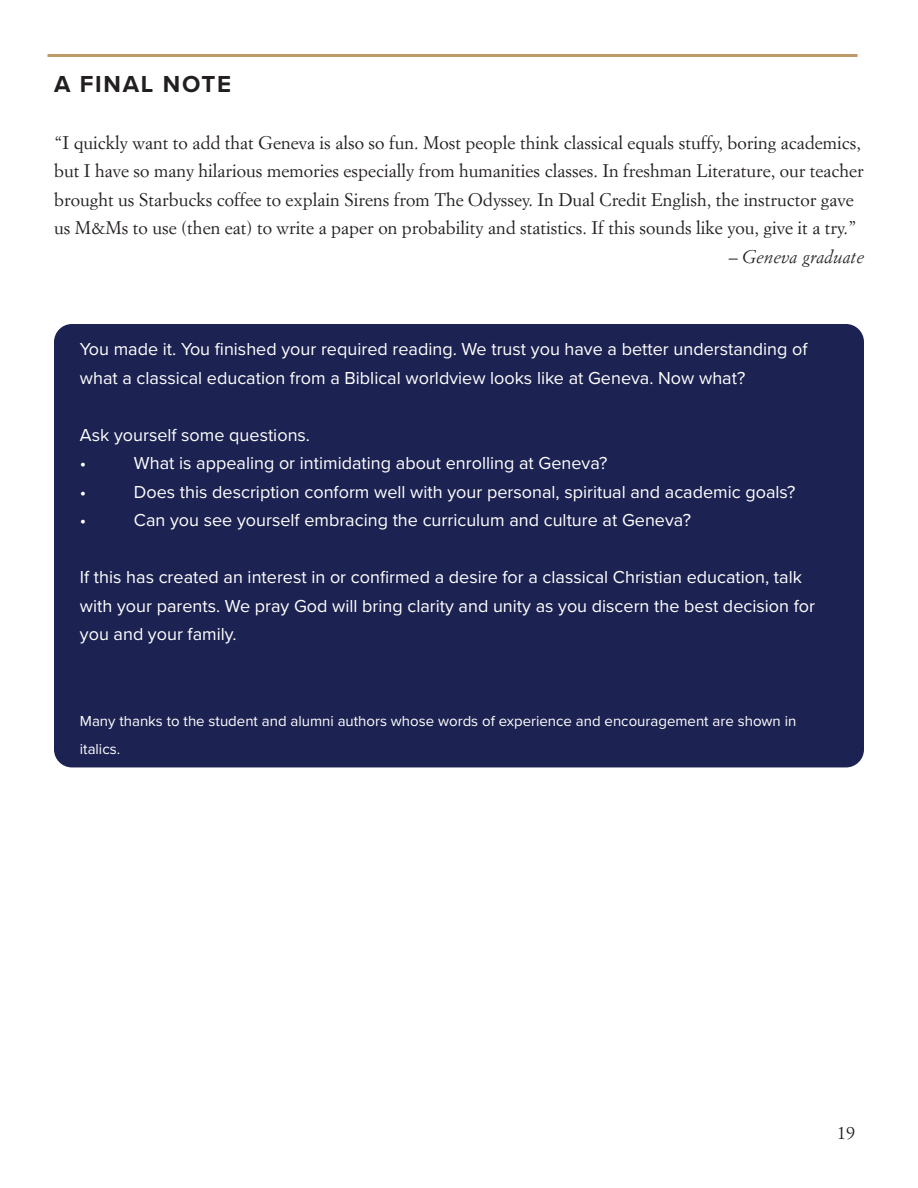
<style>
.page{position:relative;width:918px;height:1188px;background:#fff}
.page>*{position:absolute;margin:0;border:0;box-sizing:border-box;transform-origin:0 0}
.t1{font:700 24px "Proxima Nova";letter-spacing:.07em;color:#231f20}
.t2{font:18px/28.5px "Proxima Nova";color:#fff}
.t3{font:18px/28.5px "Simoncini Garamond Std";color:#231f20}
.t4{font:italic 18px "Simoncini Garamond Std";color:#231f20}
.t5{font:15px/28.5px "Proxima Nova";color:#fff}
.s1{font-style:normal}
</style>
<div class="page">
<div style="left:54px;top:324px;width:810px;height:443px;background:#1c2251;border-radius:18px"></div>
<hr style="left:48px;top:54px;width:810px;height:3px;background:#be996a">
<p class="t1" style="left:54px;top:66px;width:179px">A FINAL NOTE</p>
<p class="t3" style="left:54px;top:128px;width:811px">“I quickly want to add that Geneva is also so fun. Most people think classical equals stuffy, boring academics, but I have so many hilarious memories especially from humanities classes. In freshman Literature, our teacher brought us Starbucks coffee to explain Sirens from The Odyssey. In Dual Credit English, the instructor gave us M&amp;Ms to use (then eat) to write a paper on probability and statistics. If this sounds like you, give it a try.”</p>
<p class="t4" style="left:729px;top:246px;width:137px"><span class="s1">–</span> Geneva graduate</p>
<p class="t2" style="left:80px;top:334px;width:729px">You made it. You finished your required reading. We trust you have a better understanding of what a classical education from a Biblical worldview looks like at Geneva. Now what?</p>
<p class="t2" style="left:80px;top:420px;width:232px">Ask yourself some questions.</p>
<p class="t2" style="left:80px;top:448px;width:8px">•</p>
<p class="t2" style="left:134px;top:448px;width:475px">What is appealing or intimidating about enrolling at Geneva?</p>
<p class="t2" style="left:80px;top:477px;width:8px">•</p>
<p class="t2" style="left:134px;top:477px;width:663px">Does this description conform well with your personal, spiritual and academic goals?</p>
<p class="t2" style="left:80px;top:505px;width:8px">•</p>
<p class="t2" style="left:134px;top:505px;width:559px">Can you see yourself embracing the curriculum and culture at Geneva?</p>
<p class="t2" style="left:80px;top:562px;width:737px">If this has created an interest in or confirmed a desire for a classical Christian education, talk with your parents. We pray God will bring clarity and unity as you discern the best decision for you and your family.</p>
<p class="t5" style="left:80px;top:706px;width:718px">Many thanks to the student and alumni authors whose words of experience and encouragement are shown in italics.</p>
<p class="t3" style="left:837px;top:1118px;width:19px">19</p>
</div>
